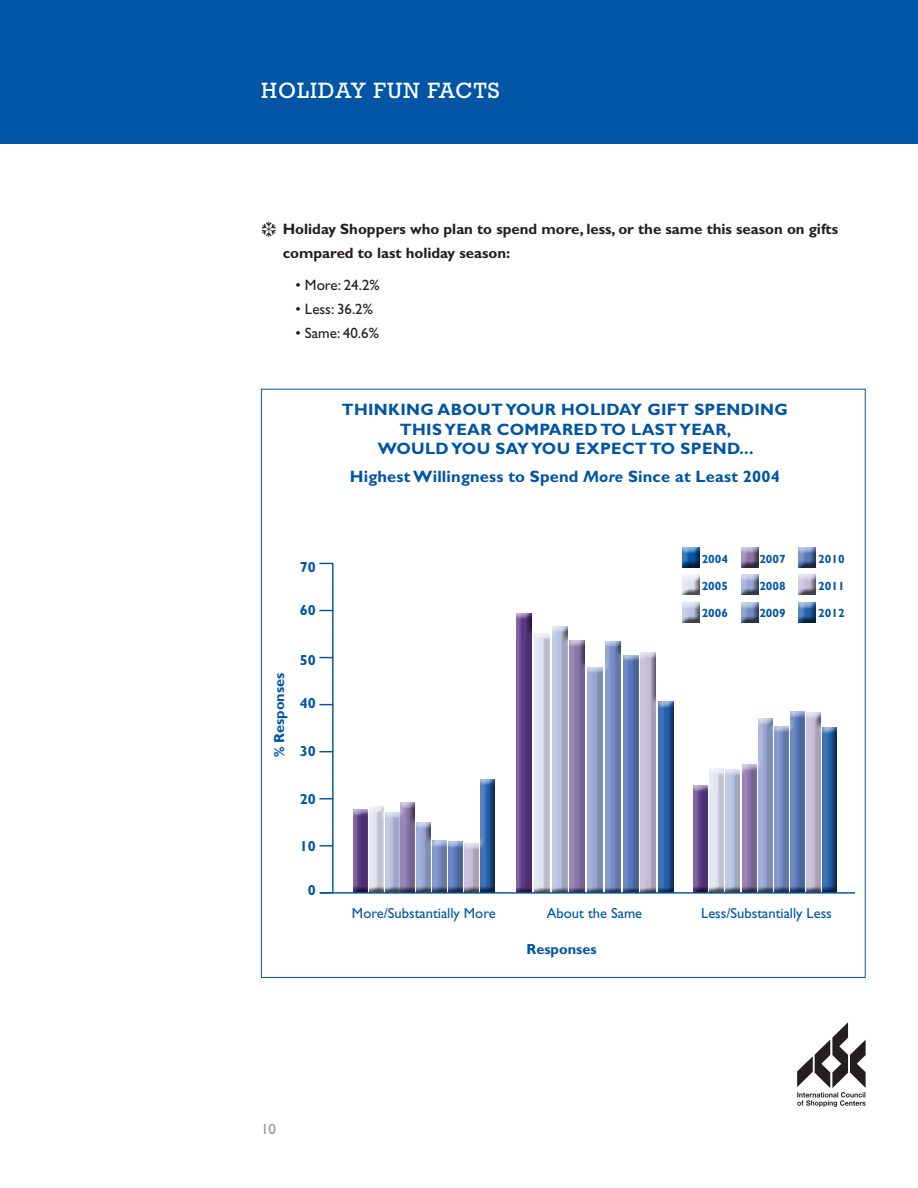
<style>
.page{position:relative;width:918px;height:1188px;background:#fff}
.page>*{position:absolute;margin:0;border:0;box-sizing:border-box;transform-origin:0 0}
.t1{font:22.5px "Rockwell";letter-spacing:.05em;color:#fff}
.t2{font:700 16.5px/27.6px "Gill Sans";letter-spacing:.01em;color:#0155a5}
.t3{font:700 15px/24px "Gill Sans";color:#231f20}
.t4{font:15px "Gill Sans";color:#231f20}
.t5{font:15px "Gill Sans";color:#939598}
.t6{font:14.55px "Gill Sans";color:#0155a5}
.t7{font:700 14.55px "Gill Sans";color:#0155a5}
.t8{font:700 12px "Gill Sans";color:#0155a5}
.s1{font-style:italic}
</style>
<div class="page">
<div style="left:0;top:0;width:918px;height:144px;background:#0155a5"></div>
<svg style="left:797px;top:1022px;width:69px;height:85px"></svg>
<hr style="left:332px;top:563px;width:2px;height:330px;background:#0155a5">
<svg style="left:319px;top:845px;width:13px;height:2px"></svg>
<svg style="left:319px;top:798px;width:13px;height:1px"></svg>
<svg style="left:319px;top:751px;width:13px;height:1px"></svg>
<svg style="left:319px;top:704px;width:13px;height:1px"></svg>
<svg style="left:319px;top:657px;width:13px;height:1px"></svg>
<svg style="left:319px;top:610px;width:13px;height:1px"></svg>
<svg style="left:319px;top:563px;width:13px;height:1px"></svg>
<div style="left:352px;top:779px;width:144px;height:114px;background:#231f20;opacity:.75"></div>
<div style="left:514px;top:611px;width:161px;height:282px;background:#231f20;opacity:.75"></div>
<div style="left:691px;top:710px;width:146px;height:183px;background:#231f20;opacity:.75"></div>
<hr style="left:320px;top:892px;width:535px;height:2px;background:#0155a5">
<div style="left:682px;top:544px;width:135px;height:80px;background:#231f20;opacity:.75"></div>
<h1 class="t1" style="left:261px;top:78px;width:129px">HOLIDAY FUN</h1>
<h1 class="t1" style="left:428px;top:78px;width:74px">FACTS</h1>
<p class="t3" style="left:283px;top:217px;width:557px">Holiday Shoppers who plan to spend more, less, or the same this season on gifts compared to last holiday season:</p>
<p class="t4" style="left:296px;top:276px;width:86px">• More: 24.2%</p>
<p class="t4" style="left:296px;top:300px;width:79px">• Less: 36.2%</p>
<p class="t4" style="left:296px;top:324px;width:85px">• Same: 40.6%</p>
<p class="t2" style="left:342px;top:396px;width:24px">Thinkingaboutyourholidaygiftspending</p>
<p class="t2" style="left:400px;top:415px;width:12px">thisyearcomparedtolastyear</p>
<p class="t2" style="left:727px;top:415px;width:6px">,</p>
<p class="t2" style="left:378px;top:435px;width:12px">wouldyousayyoue</p>
<p class="t2" style="left:586px;top:435px;width:26px">x pecttospend</p>
<p class="t2" style="left:350px;top:435px;width:432px;text-indent:390px">...<br>Highest Willingness to Spend <span class="s1">More</span> Since at Least 2004</p>
<p class="t7" style="left:271px;top:757px;width:86px;rotate:-90deg">% Responses</p>
<p class="t7" style="left:300px;top:558px;width:18px">70</p>
<p class="t7" style="left:300px;top:602px;width:18px">60</p>
<p class="t7" style="left:300px;top:651px;width:18px">50</p>
<p class="t7" style="left:300px;top:695px;width:18px">40</p>
<p class="t7" style="left:300px;top:743px;width:18px">30</p>
<p class="t7" style="left:300px;top:791px;width:18px">20</p>
<p class="t7" style="left:300px;top:837px;width:18px">10</p>
<p class="t7" style="left:308px;top:881px;width:10px">0</p>
<p class="t8" style="left:702px;top:551px;width:28px">2004</p>
<p class="t8" style="left:759px;top:551px;width:28px">2007</p>
<p class="t8" style="left:818px;top:551px;width:28px">2010</p>
<p class="t8" style="left:702px;top:578px;width:28px">2005</p>
<p class="t8" style="left:759px;top:578px;width:28px">2008</p>
<p class="t8" style="left:818px;top:578px;width:28px">2011</p>
<p class="t8" style="left:702px;top:606px;width:28px">2006</p>
<p class="t8" style="left:759px;top:606px;width:28px">2009</p>
<p class="t8" style="left:818px;top:606px;width:28px">2012</p>
<p class="t6" style="left:352px;top:905px;width:145px">More/Substantially More</p>
<p class="t6" style="left:547px;top:905px;width:97px">About the Same</p>
<p class="t6" style="left:701px;top:905px;width:132px">Less/Substantially Less</p>
<p class="t7" style="left:527px;top:941px;width:72px">Responses</p>
<p class="t5" style="left:261px;top:1120px;width:16px">10</p>
</div>
